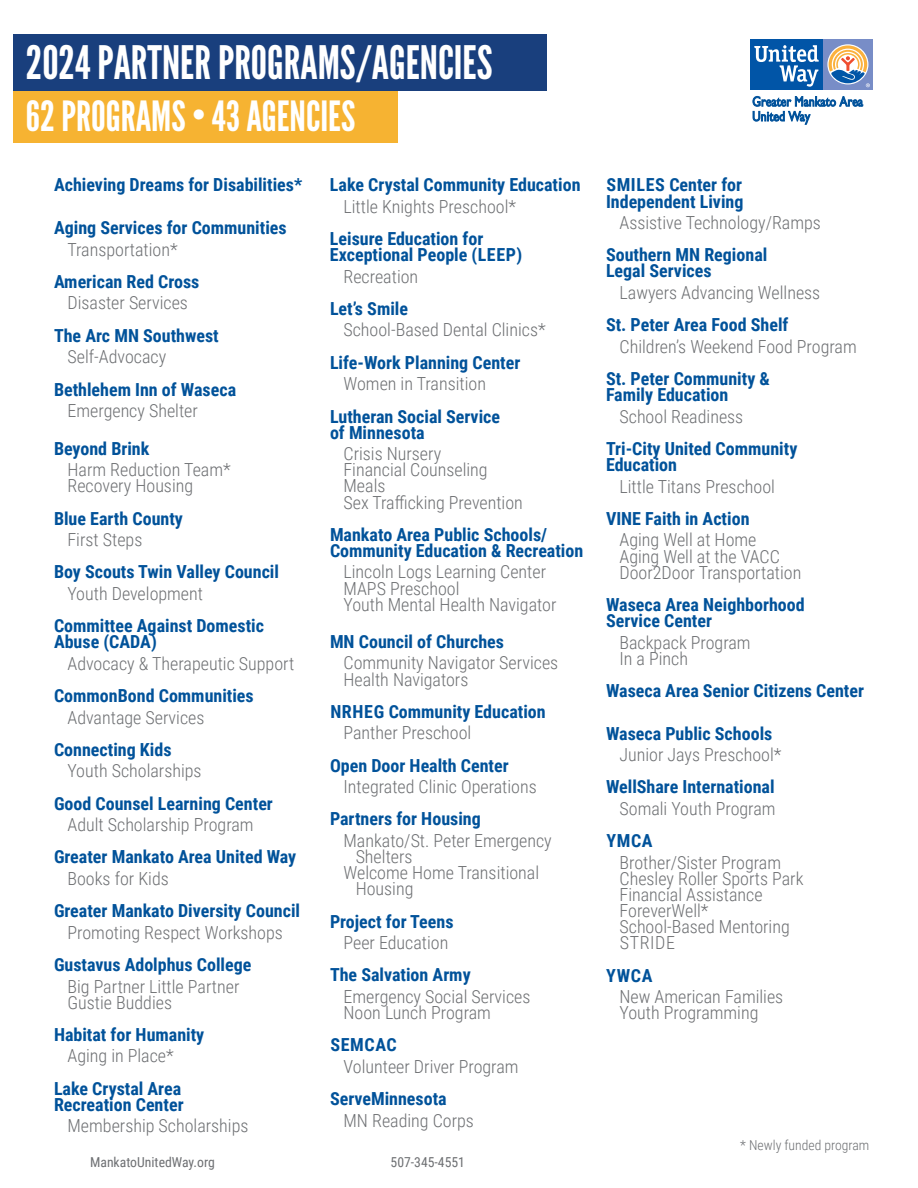
<style>
.page{position:relative;width:918px;height:1188px;background:#fff}
.page>*{position:absolute;margin:0;border:0;box-sizing:border-box;transform-origin:0 0}
.t1{font:46.05px "League Gothic";color:#fff}
.t2{font:41.55px "League Gothic";color:#fff}
.t3{font:300 18px/16.2px "Roboto Condensed";color:#6d6f72}
.t4{font:700 18px/16.2px "Roboto Condensed";color:#01529a}
.t5{font:13.65px "Roboto Condensed";color:#6d6f72}
.t6{font:300 13.65px "Roboto Condensed";color:#6d6f72}
</style>
<div class="page">
<div style="left:823px;top:40px;width:50px;height:50px;background:#788dc7"></div>
<svg style="left:827px;top:44px;width:41px;height:40px"></svg>
<div style="left:751px;top:40px;width:72px;height:50px;background:#0155a7"></div>
<svg style="left:754px;top:45px;width:65px;height:42px"></svg>
<svg style="left:753px;top:96px;width:110px;height:29px"></svg>
<svg style="left:829px;top:45px;width:41px;height:42px"></svg>
<div style="left:14px;top:91px;width:384px;height:52px;background:#f6b332"></div>
<div style="left:14px;top:34px;width:533px;height:57px;background:#193f7d"></div>
<h1 class="t1" style="left:26px;top:35px;width:468px">2024 PARTNER PROGRAMS/AGENCIES</h1>
<h2 class="t2" style="left:26px;top:92px;width:331px">62 PROGRAMS • 43 AGENCIES</h2>
<p class="t4" style="left:54px;top:176px;width:250px">Achieving Dreams for Disabilities*</p>
<p class="t4" style="left:54px;top:219px;width:234px">Aging Services for Communities</p>
<p class="t3" style="left:68px;top:241px;width:112px">Transportation*</p>
<p class="t4" style="left:54px;top:273px;width:147px">American Red Cross</p>
<p class="t3" style="left:68px;top:294px;width:122px">Disaster Services</p>
<p class="t4" style="left:54px;top:327px;width:166px">The Arc MN Southwest</p>
<p class="t3" style="left:68px;top:348px;width:100px">Self-Advocacy</p>
<p class="t4" style="left:54px;top:380px;width:184px">Bethlehem Inn of Waseca</p>
<p class="t3" style="left:68px;top:402px;width:132px">Emergency Shelter</p>
<p class="t4" style="left:54px;top:440px;width:97px">Beyond Brink</p>
<p class="t3" style="left:68px;top:461px;width:165px">Harm Reduction Team*<br>Recovery Housing</p>
<p class="t4" style="left:54px;top:509px;width:130px">Blue Earth County</p>
<p class="t3" style="left:68px;top:531px;width:76px">First Steps</p>
<p class="t4" style="left:54px;top:563px;width:227px">Boy Scouts Twin Valley Council</p>
<p class="t3" style="left:68px;top:585px;width:137px">Youth Development</p>
<p class="t4" style="left:54px;top:617px;width:212px">Committee Against Domestic<br>Abuse (CADA)</p>
<p class="t3" style="left:68px;top:655px;width:228px">Advocacy &amp; Therapeutic Support</p>
<p class="t4" style="left:54px;top:687px;width:201px">CommonBond Communities</p>
<p class="t3" style="left:68px;top:708px;width:139px">Advantage Services</p>
<p class="t4" style="left:54px;top:741px;width:119px">Connecting Kids</p>
<p class="t3" style="left:68px;top:762px;width:136px">Youth Scholarships</p>
<p class="t4" style="left:54px;top:794px;width:220px">Good Counsel Learning Center</p>
<p class="t3" style="left:68px;top:816px;width:188px">Adult Scholarship Program</p>
<p class="t4" style="left:54px;top:848px;width:244px">Greater Mankato Area United Way</p>
<p class="t3" style="left:68px;top:870px;width:103px">Books for Kids</p>
<p class="t4" style="left:54px;top:902px;width:248px">Greater Mankato Diversity Council</p>
<p class="t3" style="left:68px;top:924px;width:217px">Promoting Respect Workshops</p>
<p class="t4" style="left:54px;top:956px;width:199px">Gustavus Adolphus College</p>
<p class="t3" style="left:68px;top:977px;width:173px">Big Partner Little Partner<br>Gustie Buddies</p>
<p class="t4" style="left:54px;top:1026px;width:152px">Habitat for Humanity</p>
<p class="t3" style="left:68px;top:1047px;width:108px">Aging in Place*</p>
<p class="t4" style="left:54px;top:1080px;width:131px">Lake Crystal Area<br>Recreation Center</p>
<p class="t3" style="left:68px;top:1117px;width:183px">Membership Scholarships</p>
<p class="t4" style="left:330px;top:176px;width:252px">Lake Crystal Community Education</p>
<p class="t3" style="left:343px;top:198px;width:174px">Little Knights Preschool*</p>
<p class="t4" style="left:330px;top:230px;width:194px">Leisure Education for<br>Exceptional People (LEEP)</p>
<p class="t3" style="left:344px;top:268px;width:76px">Recreation</p>
<p class="t4" style="left:330px;top:300px;width:80px">Let’s Smile</p>
<p class="t3" style="left:344px;top:321px;width:204px">School-Based Dental Clinics*</p>
<p class="t4" style="left:330px;top:354px;width:192px">Life-Work Planning Center</p>
<p class="t3" style="left:344px;top:375px;width:144px">Women in Transition</p>
<p class="t4" style="left:330px;top:407px;width:172px">Lutheran Social Service of Minnesota</p>
<p class="t3" style="left:344px;top:445px;width:181px">Crisis Nursery<br>Financial Counseling<br>Meals<br>Sex Trafficking Prevention</p>
<p class="t4" style="left:330px;top:526px;width:255px">Mankato Area Public Schools/<br>Community Education &amp; Recreation</p>
<p class="t3" style="left:344px;top:563px;width:215px">Lincoln Logs Learning Center<br>MAPS Preschool<br>Youth Mental Health Navigator</p>
<p class="t4" style="left:330px;top:633px;width:175px">MN Council of Churches</p>
<p class="t3" style="left:344px;top:654px;width:216px">Community Navigator Services<br>Health Navigators</p>
<p class="t4" style="left:330px;top:703px;width:217px">NRHEG Community Education</p>
<p class="t3" style="left:344px;top:724px;width:129px">Panther Preschool</p>
<p class="t4" style="left:330px;top:756px;width:180px">Open Door Health Center</p>
<p class="t3" style="left:344px;top:778px;width:195px">Integrated Clinic Operations</p>
<p class="t4" style="left:330px;top:810px;width:152px">Partners for Housing</p>
<p class="t3" style="left:344px;top:832px;width:210px">Mankato/St. Peter Emergency</p>
<p class="t3" style="left:356px;top:848px;width:58px">Shelters</p>
<p class="t3" style="left:344px;top:864px;width:197px">Welcome Home Transitional</p>
<p class="t3" style="left:356px;top:880px;width:59px">Housing</p>
<p class="t4" style="left:330px;top:912px;width:125px">Project for Teens</p>
<p class="t3" style="left:344px;top:934px;width:106px">Peer Education</p>
<p class="t4" style="left:330px;top:966px;width:142px">The Salvation Army</p>
<p class="t3" style="left:344px;top:988px;width:188px">Emergency Social Services<br>Noon Lunch Program</p>
<p class="t4" style="left:330px;top:1036px;width:68px">SEMCAC</p>
<p class="t3" style="left:344px;top:1058px;width:177px">Volunteer Driver Program</p>
<p class="t4" style="left:330px;top:1090px;width:118px">ServeMinnesota</p>
<p class="t3" style="left:344px;top:1111px;width:132px">MN Reading Corps</p>
<p class="t5" style="left:90px;top:1152px;width:126px">MankatoUnitedWay.org</p>
<p class="t5" style="left:391px;top:1152px;width:76px">507-345-4551</p>
<p class="t4" style="left:606px;top:176px;width:139px">SMILES Center for<br>Independent Living</p>
<p class="t3" style="left:620px;top:214px;width:203px">Assistive Technology/Ramps</p>
<p class="t4" style="left:606px;top:246px;width:163px">Southern MN Regional<br>Legal Services</p>
<p class="t3" style="left:620px;top:284px;width:202px">Lawyers Advancing Wellness</p>
<p class="t4" style="left:606px;top:316px;width:184px">St. Peter Area Food Shelf</p>
<p class="t3" style="left:620px;top:338px;width:239px">Children’s Weekend Food Program</p>
<p class="t4" style="left:606px;top:370px;width:165px">St. Peter Community &amp;<br>Family Education</p>
<p class="t3" style="left:620px;top:408px;width:125px">School Readiness</p>
<p class="t4" style="left:606px;top:440px;width:193px">Tri-City United Community<br>Education</p>
<p class="t3" style="left:620px;top:477px;width:157px">Little Titans Preschool</p>
<p class="t4" style="left:606px;top:510px;width:145px">VINE Faith in Action</p>
<p class="t3" style="left:620px;top:531px;width:183px">Aging Well at Home<br>Aging Well at the VACC<br>Door2Door Transportation</p>
<p class="t4" style="left:606px;top:596px;width:200px">Waseca Area Neighborhood<br>Service Center</p>
<p class="t3" style="left:620px;top:633px;width:133px">Backpack Program<br>In a Pinch</p>
<p class="t4" style="left:606px;top:682px;width:260px">Waseca Area Senior Citizens Center</p>
<p class="t4" style="left:606px;top:724px;width:168px">Waseca Public Schools</p>
<p class="t3" style="left:620px;top:746px;width:163px">Junior Jays Preschool*</p>
<p class="t4" style="left:606px;top:778px;width:170px">WellShare International</p>
<p class="t3" style="left:620px;top:800px;width:158px">Somali Youth Program</p>
<p class="t4" style="left:606px;top:832px;width:48px">YMCA</p>
<p class="t3" style="left:620px;top:853px;width:186px">Brother/Sister Program<br>Chesley Roller Sports Park<br>Financial Assistance<br>ForeverWell*<br>School-Based Mentoring<br>STRIDE</p>
<p class="t4" style="left:606px;top:966px;width:48px">YWCA</p>
<p class="t3" style="left:620px;top:988px;width:165px">New American Families<br>Youth Programming</p>
<p class="t6" style="left:740px;top:1135px;width:131px">* Newly funded program</p>
</div>
